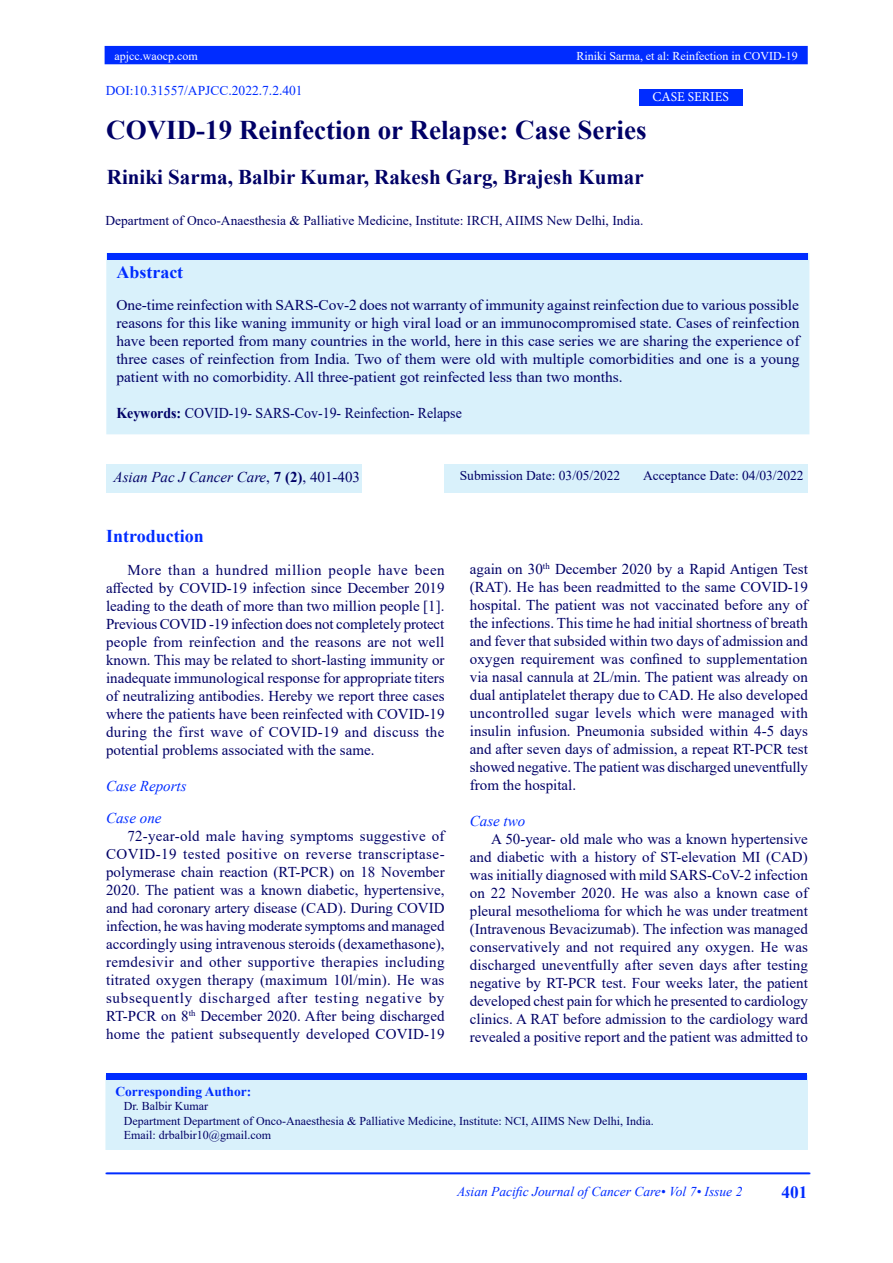
<style>
.page{position:relative;width:893px;height:1263px;background:#fff}
.page>*{position:absolute;margin:0;border:0;box-sizing:border-box;transform-origin:0 0}
.Body_Text_2{font:700 27px "Times New Roman";color:#006}
.t1{font:700 21px "Times New Roman";color:#006}
.t2{font:700 18px "Times New Roman";color:#002cff}
.heading_6{font:700 17.55px "Times New Roman";color:#002cff}
.t3{font:700 17.25px "Times New Roman";color:#002cff}
.t4{font:15px/18px "Times New Roman";color:#006;text-align:justify}
.t5{font:15px "Times New Roman";color:#006;scale:.93 1}
.t6{font:italic 15px "Times New Roman";color:#006}
.t7{font:italic 15px "Times New Roman";color:#002cff}
.t8{font:13.5px "Times New Roman";color:#006}
.t9{font:italic 13.5px "Times New Roman";color:#002cff}
.t10{font:13.5px "Times New Roman";color:#002cff}
.t11{font:700 13.5px "Times New Roman";color:#002cff}
.t12{font:13.5px "Minion Pro";color:#fff}
.t13{font:12px "Times New Roman";color:#006}
.t14{font:12px "Times New Roman";color:#fff}
.s1{font-weight:700}
.s2{font-style:normal}
.s3{font-weight:700;font-style:normal}
</style>
<div class="page">
<div style="left:105px;top:47px;width:702px;height:17px;background:#002cff"></div>
<div style="left:105px;top:46px;width:703px;height:18px;border:2px solid #002cff"></div>
<div style="left:107px;top:253px;width:702px;height:181px;background:#d9f1fb"></div>
<div style="left:107px;top:253px;width:701px;height:7px;background:#002cff"></div>
<div style="left:106px;top:1076px;width:701px;height:73px;background:#d9f1fb"></div>
<div style="left:105px;top:1075px;width:703px;height:75px;border:2px solid #d9f1fb"></div>
<hr style="left:106px;top:1173px;width:704px;height:1px;background:#002cff">
<div style="left:639px;top:89px;width:103px;height:17px;background:#002cff"></div>
<div style="left:106px;top:1073px;width:701px;height:7px;background:#002cff"></div>
<div style="left:106px;top:464px;width:255px;height:29px;background:#d9f1fb"></div>
<div style="left:444px;top:464px;width:364px;height:29px;background:#d9f1fb"></div>
<p class="t14" style="left:115px;top:47px;width:85px">apjcc.waocp.com</p>
<p class="t14" style="left:576px;top:47px;width:223px">Riniki Sarma, et al: Reinfection in COVID-19</p>
<p class="t10" style="left:106px;top:81px;width:198px">DOI:10.31557/APJCC.2022.7.2.401</p>
<p class="Body_Text_2" style="left:106px;top:111px;width:542px">COVID-19 Reinfection or Relapse: Case Series</p>
<p class="t1" style="left:107px;top:162px;width:538px">Riniki Sarma, Balbir Kumar, Rakesh Garg, Brajesh Kumar</p>
<p class="t12" style="left:653px;top:88px;width:78px">CASE SERIES</p>
<p class="t8" style="left:105px;top:211px;width:540px">Department of Onco-Anaesthesia &amp; Palliative Medicine, Institute: IRCH, AIIMS New Delhi, India.</p>
<p class="heading_6" style="left:116px;top:259px;width:68px">Abstract</p>
<p class="t4" style="left:116px;top:295px;width:685px">One-time reinfection with SARS-Cov-2 does not warranty of immunity against reinfection due to various possible reasons for this like waning immunity or high viral load or an immunocompromised state. Cases of reinfection have been reported from many countries in the world, here in this case series we are sharing the experience of three cases of reinfection from India. Two of them were old with multiple comorbidities and one is a young patient with no comorbidity. All three-patient got reinfected less than two months.</p>
<p class="t5" style="left:116px;top:402px;width:373px"><span class="s1">Keywords:</span> COVID-19- SARS-Cov-19- Reinfection- Relapse</p>
<p class="t6" style="left:114px;top:467px;width:248px">Asian Pac J Cancer Care<span class="s2">,</span> <span class="s3">7 (2)</span><span class="s2">, 401-403</span></p>
<p class="t8" style="left:460px;top:466px;width:162px">Submission Date: 03/05/2022</p>
<p class="t8" style="left:643px;top:466px;width:162px">Acceptance Date: 04/03/2022</p>
<p class="t2" style="left:106px;top:523px;width:99px">Introduction</p>
<p class="t4" style="left:106px;top:560px;width:340px;text-indent:21px">More than a hundred million people have been affected by COVID-19 infection since December 2019 leading to the death of more than two million people [1].<br>Previous COVID -19 infection does not completely protect people from reinfection and the reasons are not well known. This may be related to short-lasting immunity or inadequate immunological response for appropriate titers of neutralizing antibodies. Hereby we report three cases where the patients have been reinfected with COVID-19 during the first wave of COVID-19 and discuss the potential problems associated with the same.</p>
<p class="t7" style="left:106px;top:775px;width:82px">Case Reports</p>
<p class="t7" style="left:106px;top:808px;width:57px">Case one</p>
<p class="t4" style="left:106px;top:827px;width:340px;text-indent:21px">72-year-old male having symptoms suggestive of COVID-19 tested positive on reverse transcriptase&shy;polymerase chain reaction (RT-PCR) on 18 November 2020. The patient was a known diabetic, hypertensive, and had coronary artery disease (CAD). During COVID infection, he was having moderate symptoms and managed accordingly using intravenous steroids (dexamethasone), remdesivir and other supportive therapies including titrated oxygen therapy (maximum 10l/min). He was subsequently discharged after testing negative by RT-PCR on 8<sup>th</sup> December 2020. After being discharged home the patient subsequently developed COVID-19</p>
<p class="t4" style="left:470px;top:560px;width:340px">again on 30<sup>th</sup> December 2020 by a Rapid Antigen Test (RAT). He has been readmitted to the same COVID-19 hospital. The patient was not vaccinated before any of the infections. This time he had initial shortness of breath and fever that subsided within two days of admission and oxygen requirement was confined to supplementation via nasal cannula at 2L/min. The patient was already on dual antiplatelet therapy due to CAD. He also developed uncontrolled sugar levels which were managed with insulin infusion. Pneumonia subsided within 4-5 days and after seven days of admission, a repeat RT-PCR test showed negative. The patient was discharged uneventfully from the hospital.</p>
<p class="t7" style="left:470px;top:811px;width:57px">Case two</p>
<p class="t4" style="left:470px;top:830px;width:340px;text-indent:21px">A 50-year- old male who was a known hypertensive and diabetic with a history of ST-elevation MI (CAD) was initially diagnosed with mild SARS-CoV-2 infection on 22 November 2020. He was also a known case of pleural mesothelioma for which he was under treatment (Intravenous Bevacizumab). The infection was managed conservatively and not required any oxygen. He was discharged uneventfully after seven days after testing negative by RT-PCR test. Four weeks later, the patient developed chest pain for which he presented to cardiology clinics. A RAT before admission to the cardiology ward revealed a positive report and the patient was admitted to</p>
<p class="t11" style="left:115px;top:1081px;width:137px">Corresponding Author:</p>
<p class="t13" style="left:124px;top:1097px;width:86px">Dr. Balbir Kumar</p>
<p class="t13" style="left:124px;top:1112px;width:531px">Department Department of Onco-Anaesthesia &amp; Palliative Medicine, Institute: NCI, AIIMS New Delhi, India.</p>
<p class="t13" style="left:124px;top:1126px;width:149px">Email: drbalbir10@gmail.com</p>
<p class="t9" style="left:457px;top:1182px;width:287px">Asian Pacific Journal of Cancer Care• Vol 7• Issue 2</p>
<p class="t3" style="left:782px;top:1180px;width:27px">401</p>
</div>
